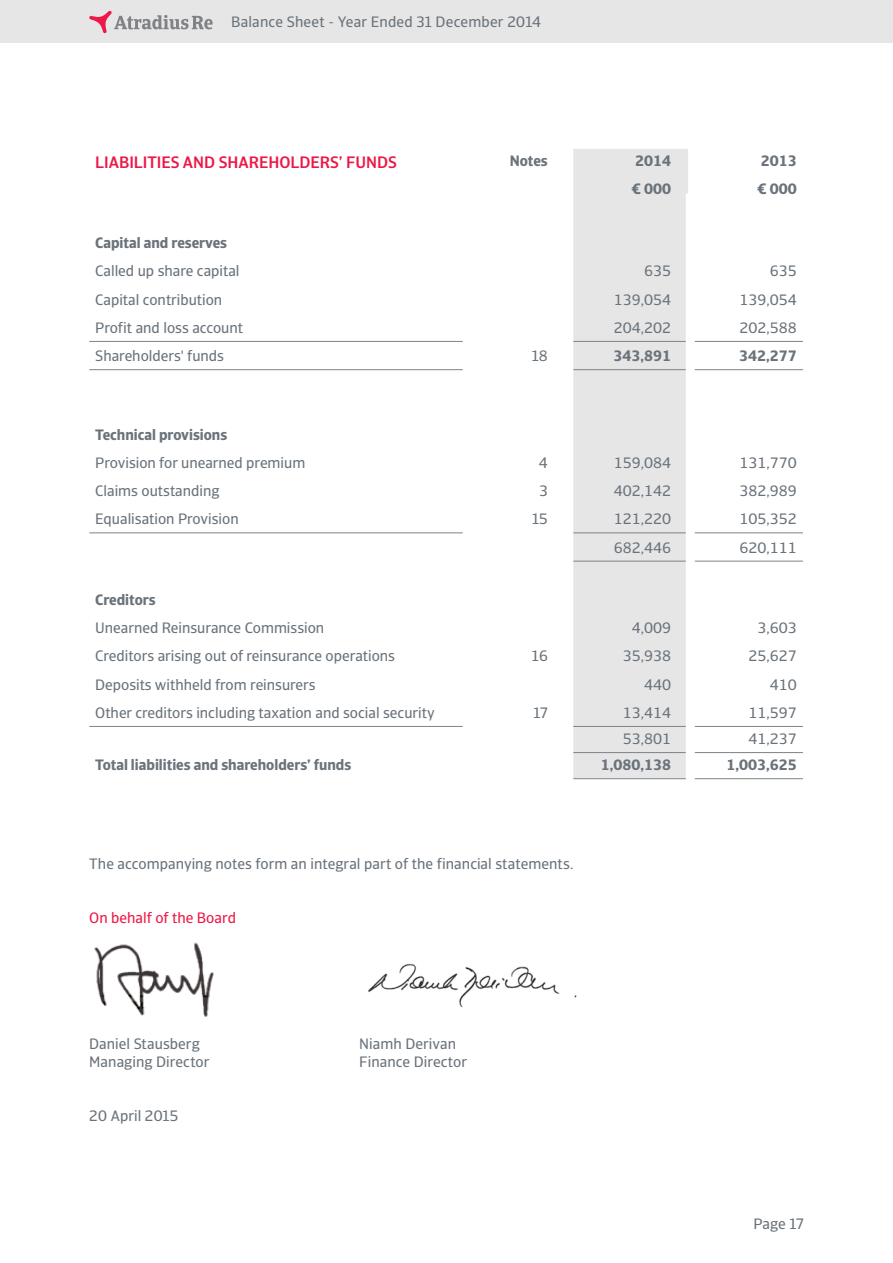
<style>
.page{position:relative;width:893px;height:1263px;background:#fff}
.page>*{position:absolute;margin:0;border:0;box-sizing:border-box;transform-origin:0 0}
.t1{font:500 16.5px "Catalana Sans";color:#ed1847}
.t2{font:15px "Catalana Sans";color:#6a737b}
.t3{font:700 15px "Catalana Sans";color:#6a737b}
.t4{font:15px "Catalana Sans";letter-spacing:.005em;color:#ed1846}
</style>
<div class="page">
<div style="left:573px;top:149px;width:115px;height:629px;background:#e6e6e7"></div>
<hr style="left:573px;top:341px;width:115px;height:1px;background:#808285">
<hr style="left:688px;top:341px;width:115px;height:1px;background:#808285">
<hr style="left:573px;top:369px;width:115px;height:1px;background:#808285">
<hr style="left:688px;top:369px;width:115px;height:1px;background:#808285">
<hr style="left:89px;top:341px;width:374px;height:1px;background:#808285">
<hr style="left:89px;top:369px;width:374px;height:1px;background:#808285">
<hr style="left:573px;top:532px;width:115px;height:1px;background:#808285">
<hr style="left:688px;top:532px;width:115px;height:1px;background:#808285">
<hr style="left:573px;top:561px;width:115px;height:1px;background:#808285">
<hr style="left:688px;top:561px;width:115px;height:1px;background:#808285">
<hr style="left:89px;top:532px;width:374px;height:1px;background:#808285">
<hr style="left:573px;top:726px;width:115px;height:1px;background:#808285">
<hr style="left:688px;top:726px;width:115px;height:1px;background:#808285">
<hr style="left:573px;top:752px;width:115px;height:1px;background:#808285">
<hr style="left:688px;top:752px;width:115px;height:1px;background:#808285">
<hr style="left:573px;top:778px;width:115px;height:1px;background:#808285">
<hr style="left:688px;top:778px;width:115px;height:1px;background:#808285">
<hr style="left:89px;top:726px;width:374px;height:1px;background:#808285">
<img style="left:94px;top:942px;width:120px;height:75px">
<img style="left:368px;top:963px;width:209px;height:45px">
<div style="left:1px;top:0;width:892px;height:43px;background:#e6e6e7"></div>
<svg style="left:89px;top:11px;width:124px;height:22px"></svg>
<div style="left:686px;top:193px;width:9px;height:700px;background:#fff"></div>
<p class="t2" style="left:231px;top:13px;width:352px">Profit &amp; Loss Account Year Ended 31 December 2014</p>
<p class="t2" style="left:231px;top:13px;width:312px">Balance Sheet - Year Ended 31 December 2014</p>
<p class="t1" style="left:95px;top:152px;width:303px">LIABILITIES AND SHAREHOLDERS’ FUNDS</p>
<p class="t3" style="left:510px;top:152px;width:39px">Notes</p>
<p class="t3" style="left:635px;top:152px;width:37px">2014</p>
<p class="t3" style="left:761px;top:152px;width:37px">2013</p>
<p class="t3" style="left:631px;top:179px;width:41px">€ 000</p>
<p class="t3" style="left:757px;top:179px;width:41px">€ 000</p>
<p class="t3" style="left:95px;top:234px;width:133px">Capital and reserves</p>
<p class="t2" style="left:95px;top:262px;width:146px">Called up share capital</p>
<p class="t2" style="left:644px;top:262px;width:28px">635</p>
<p class="t2" style="left:770px;top:262px;width:28px">635</p>
<p class="t2" style="left:95px;top:290px;width:129px">Capital contribution</p>
<p class="t2" style="left:614px;top:290px;width:59px">139,054</p>
<p class="t2" style="left:739px;top:290px;width:59px">139,054</p>
<p class="t2" style="left:95px;top:319px;width:149px">Profit and loss account</p>
<p class="t2" style="left:614px;top:319px;width:59px">204,202</p>
<p class="t2" style="left:739px;top:319px;width:59px">202,588</p>
<p class="t2" style="left:95px;top:347px;width:130px">Shareholders' funds</p>
<p class="t2" style="left:532px;top:347px;width:18px">18</p>
<p class="t3" style="left:613px;top:347px;width:59px">343,891</p>
<p class="t3" style="left:739px;top:347px;width:59px">342,277</p>
<p class="t3" style="left:95px;top:425px;width:134px">Technical provisions</p>
<p class="t2" style="left:95px;top:454px;width:211px">Provision for unearned premium</p>
<p class="t2" style="left:539px;top:454px;width:10px">4</p>
<p class="t2" style="left:614px;top:454px;width:59px">159,084</p>
<p class="t2" style="left:739px;top:454px;width:59px">131,770</p>
<p class="t2" style="left:95px;top:482px;width:126px">Claims outstanding</p>
<p class="t2" style="left:539px;top:482px;width:10px">3</p>
<p class="t2" style="left:614px;top:482px;width:59px">402,142</p>
<p class="t2" style="left:739px;top:482px;width:59px">382,989</p>
<p class="t2" style="left:95px;top:510px;width:145px">Equalisation Provision</p>
<p class="t2" style="left:532px;top:510px;width:17px">15</p>
<p class="t2" style="left:614px;top:510px;width:59px">121,220</p>
<p class="t2" style="left:739px;top:510px;width:59px">105,352</p>
<p class="t2" style="left:614px;top:538px;width:59px">682,446</p>
<p class="t2" style="left:739px;top:538px;width:59px">620,111</p>
<p class="t3" style="left:95px;top:590px;width:62px">Creditors</p>
<p class="t2" style="left:95px;top:619px;width:230px">Unearned Reinsurance Commission</p>
<p class="t2" style="left:632px;top:619px;width:41px">4,009</p>
<p class="t2" style="left:757px;top:619px;width:41px">3,603</p>
<p class="t2" style="left:95px;top:647px;width:301px">Creditors arising out of reinsurance operations</p>
<p class="t2" style="left:532px;top:647px;width:17px">16</p>
<p class="t2" style="left:623px;top:647px;width:50px">35,938</p>
<p class="t2" style="left:748px;top:647px;width:50px">25,627</p>
<p class="t2" style="left:95px;top:675px;width:222px">Deposits withheld from reinsurers</p>
<p class="t2" style="left:644px;top:675px;width:28px">440</p>
<p class="t2" style="left:770px;top:675px;width:28px">410</p>
<p class="t2" style="left:95px;top:704px;width:341px">Other creditors including taxation and social security</p>
<p class="t2" style="left:533px;top:704px;width:16px">17</p>
<p class="t2" style="left:623px;top:704px;width:50px">13,414</p>
<p class="t2" style="left:748px;top:704px;width:50px">11,597</p>
<p class="t2" style="left:623px;top:730px;width:50px">53,801</p>
<p class="t2" style="left:748px;top:730px;width:50px">41,237</p>
<p class="t3" style="left:95px;top:756px;width:257px">Total liabilities and shareholders’ funds</p>
<p class="t3" style="left:601px;top:756px;width:72px">1,080,138</p>
<p class="t3" style="left:726px;top:756px;width:72px">1,003,625</p>
<p class="t2" style="left:89px;top:855px;width:486px">The accompanying notes form an integral part of the financial statements.</p>
<p class="t4" style="left:89px;top:909px;width:148px">On behalf of the Board</p>
<p class="t2" style="left:89px;top:1035px;width:112px">Daniel Stausberg</p>
<p class="t2" style="left:359px;top:1035px;width:98px">Niamh Derivan</p>
<p class="t2" style="left:89px;top:1053px;width:122px">Managing Director</p>
<p class="t2" style="left:359px;top:1053px;width:109px">Finance Director</p>
<p class="t2" style="left:89px;top:1107px;width:91px">20 April 2015</p>
<p class="t2" style="left:753px;top:1214px;width:52px">Page 17</p>
</div>
